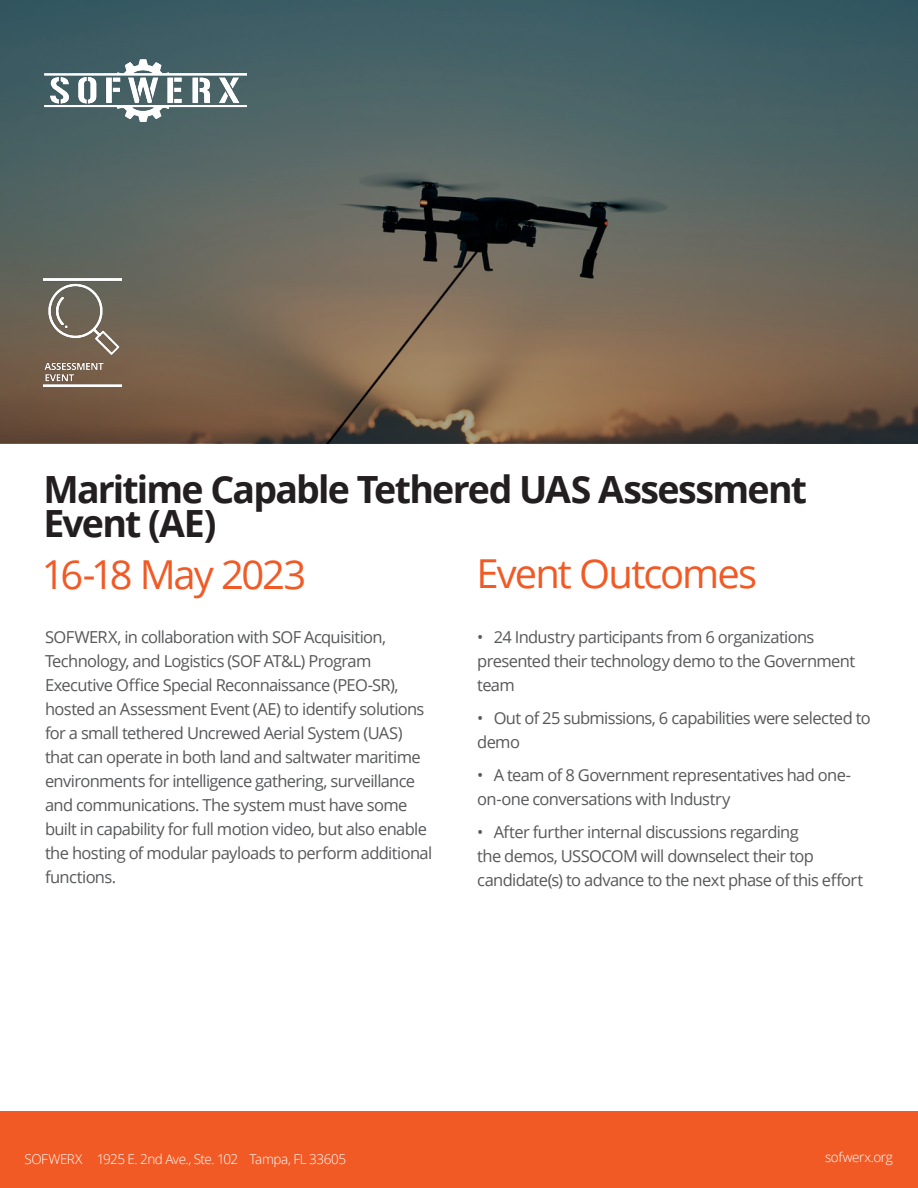
<style>
.page{position:relative;width:918px;height:1188px;background:#fff}
.page>*{position:absolute;margin:0;border:0;box-sizing:border-box;transform-origin:0 0}
.t1{font:39.9px "Open Sans";letter-spacing:-.05em;color:#f15a25}
.t2{font:700 37.5px/34.5px "Open Sans";letter-spacing:-.045em;color:#231f20}
.t3{font:16.5px/24px "Open Sans";letter-spacing:-.04em;color:#57585a}
.t4{font:300 13.5px "Open Sans";letter-spacing:-.03em;color:#fff}
</style>
<div class="page">
<svg style="left:0;top:0;width:918px;height:443px"></svg>
<div style="left:0;top:1112px;width:918px;height:76px;background:#f15a25"></div>
<img style="left:45px;top:59px;width:201px;height:63px">
<img style="left:43px;top:279px;width:79px;height:108px">
<p class="t2" style="left:44px;top:471px;width:765px">Maritime Capable Tethered UAS Assessment<br>Event (AE)</p>
<p class="t1" style="left:42px;top:547px;width:266px">16-18 May 2023</p>
<p class="t1" style="left:477px;top:546px;width:282px">Event Outcomes</p>
<p class="t3" style="left:45px;top:624px;width:389px">SOFWERX, in collaboration with SOF Acquisition, Technology, and Logistics (SOF AT&amp;L) Program Executive Office Special Reconnaissance (PEO-SR), hosted an Assessment Event (AE) to identify solutions for a small tethered Uncrewed Aerial System (UAS) that can operate in both land and saltwater maritime environments for intelligence gathering, surveillance and communications. The system must have some built in capability for full motion video, but also enable the hosting of modular payloads to perform additional functions.</p>
<p class="t3" style="left:477px;top:624px;width:379px">• 24 Industry participants from 6 organizations presented their technology demo to the Government team</p>
<p class="t3" style="left:477px;top:705px;width:395px">• Out of 25 submissions, 6 capabilities were selected to demo</p>
<p class="t3" style="left:477px;top:762px;width:375px">• A team of 8 Government representatives had one&shy;on-one conversations with Industry</p>
<p class="t3" style="left:477px;top:819px;width:387px">• After further internal discussions regarding<br>the demos, USSOCOM will downselect their top candidate(s) to advance to the next phase of this effort</p>
<p class="t4" style="left:24px;top:1150px;width:323px">SOFWERX 1925 E. 2nd Ave., Ste. 102 Tampa, FL 33605</p>
<p class="t4" style="left:825px;top:1148px;width:69px">sofwerx.org</p>
</div>
